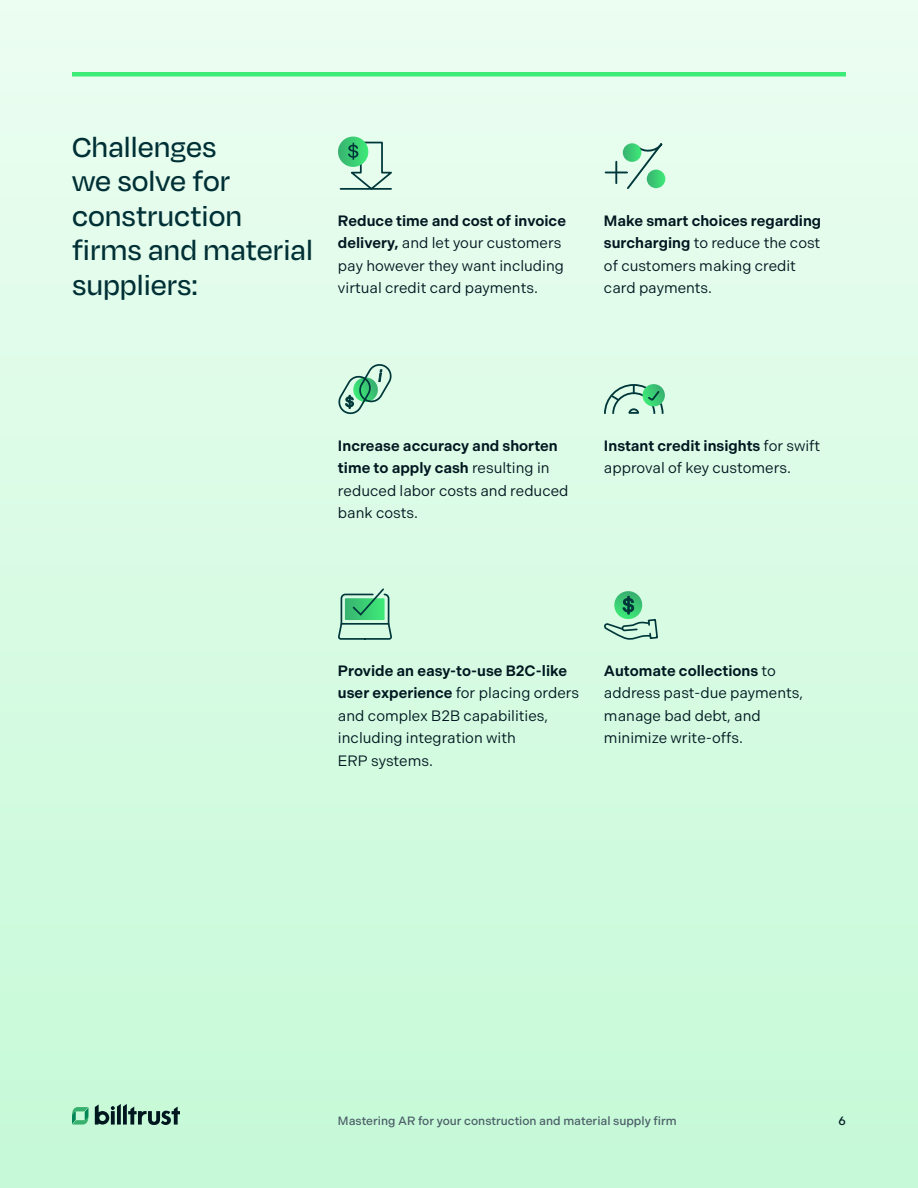
<style>
.page{position:relative;width:918px;height:1188px;background:#fff}
.page>*{position:absolute;margin:0;border:0;box-sizing:border-box;transform-origin:0 0}
.t1{font:500 31.5px/34.5px "Degular";color:#003035}
.t2{font:15px/22.5px "Indivisible";color:#001720}
.t3{font:500 12px "Indivisible";color:#4d5f69}
.t4{font:500 12px "Indivisible";color:#001720}
.s1{font-weight:600}
</style>
<div class="page">
<div style="left:0;top:0;width:918px;height:1188px;background:linear-gradient(to bottom,#ebfdf1,#c5f9d7)"></div>
<svg style="left:72px;top:1107px;width:16px;height:18px"></svg>
<svg style="left:95px;top:1104px;width:85px;height:21px;background:#6f9586"></svg>
<svg style="left:338px;top:137px;width:30px;height:30px"></svg>
<svg style="left:347px;top:141px;width:45px;height:49px;background:#a5dabd"></svg>
<hr style="left:341px;top:188px;width:50px;height:2px;background:#00373a">
<svg style="left:606px;top:136px;width:60px;height:54px;background:#bae7cd"></svg>
<svg style="left:338px;top:363px;width:54px;height:52px;background:#a4d5bc"></svg>
<svg style="left:604px;top:383px;width:61px;height:32px;background:#9dd4b7"></svg>
<svg style="left:338px;top:587px;width:54px;height:53px;background:#89cfa9"></svg>
<svg style="left:604px;top:591px;width:54px;height:49px;background:#9bd5b6"></svg>
<hr style="left:72px;top:72px;width:774px;height:4px;background:#3deb78">
<h1 class="t1" style="left:72px;top:128px;width:242px">Challenges<br>we solve for construction firms and material suppliers:</h1>
<p class="t2" style="left:338px;top:209px;width:230px"><span class="s1">Reduce time and cost of invoice delivery,</span> and let your customers pay however they want including virtual credit card payments.</p>
<p class="t2" style="left:604px;top:209px;width:219px"><span class="s1">Make smart choices regarding surcharging</span> to reduce the cost of customers making credit card payments.</p>
<p class="t2" style="left:338px;top:434px;width:232px"><span class="s1">Increase accuracy and shorten time to apply cash</span> resulting in reduced labor costs and reduced bank costs.</p>
<p class="t2" style="left:604px;top:434px;width:218px"><span class="s1">Instant credit insights</span> for swift approval of key customers.</p>
<p class="t2" style="left:338px;top:659px;width:243px"><span class="s1">Provide an easy-to-use B2C-like user experience</span> for placing orders and complex B2B capabilities, including integration with<br>ERP systems.</p>
<p class="t2" style="left:604px;top:659px;width:201px"><span class="s1">Automate collections</span> to address past-due payments, manage bad debt, and minimize write-offs.</p>
<p class="t3" style="left:338px;top:1114px;width:340px">Mastering AR for your construction and material supply firm</p>
<p class="t4" style="left:839px;top:1114px;width:9px">6</p>
</div>
